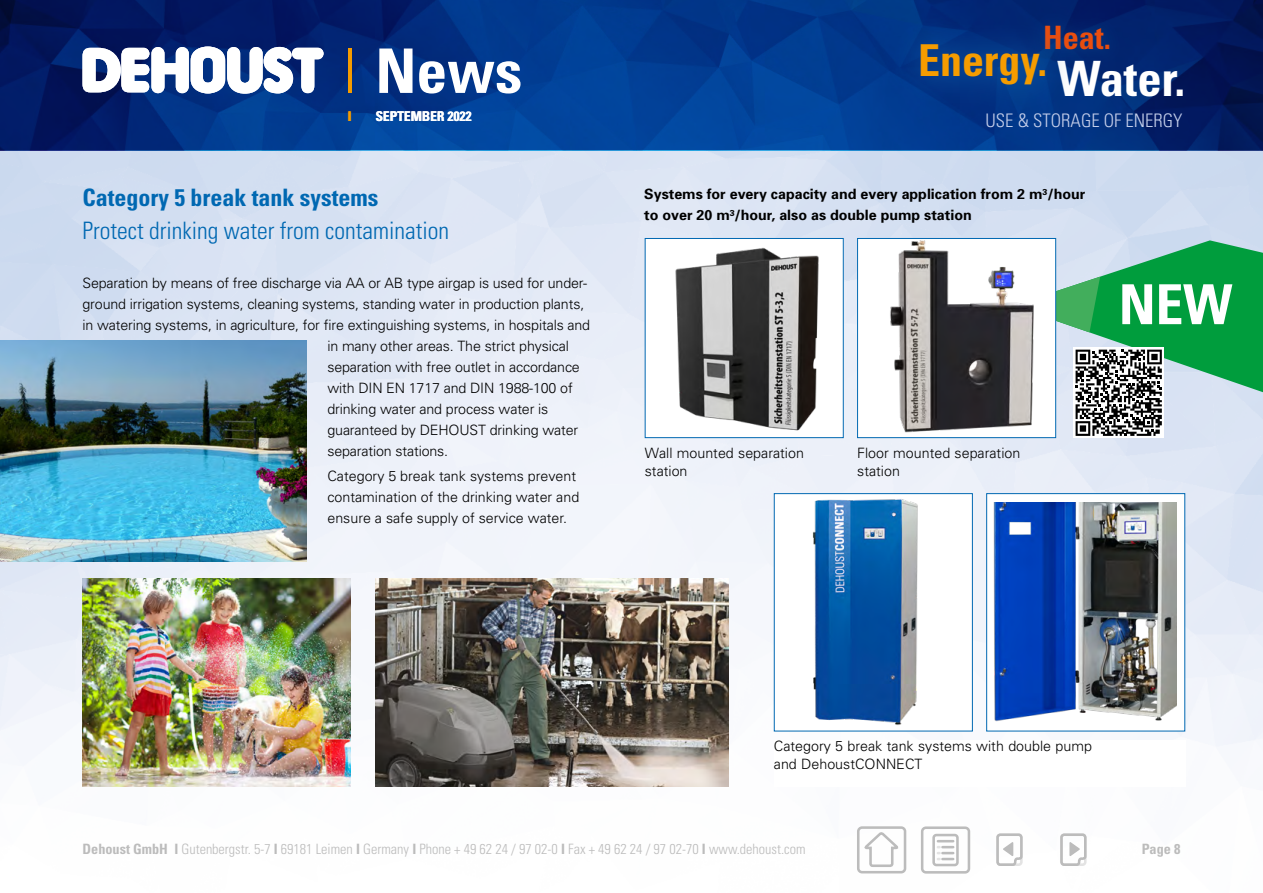
<style>
.page{position:relative;width:1263px;height:893px;background:#fff}
.page>*{position:absolute;margin:0;border:0;box-sizing:border-box;transform-origin:0 0}
.t1{font:700 condensed 61.5px "Univers";color:#fff}
.t2{font:700 condensed 55.2px "Univers";color:#fff}
.t3{font:700 condensed 48.75px "Univers";color:#fff}
.t4{font:700 condensed 43.95px "Univers";color:#f59c00}
.t5{font:700 condensed 32.25px "Univers";color:#e94e0f}
.t6{font:300 condensed 24px "Univers";color:#0068b2}
.t7{font:700 condensed 24px "Univers";color:#0068b2}
.t8{font:300 condensed 18.6px "Univers";color:#c4ceea}
.t9{font:300 14.25px/18px "Univers";letter-spacing:-.01em;color:#000}
.t10{font:300 condensed 14.25px "Univers";color:#bcbcbc}
.t11{font:700 14.25px/21px "Univers";color:#000}
.t12{font:700 condensed 14.25px "Univers";color:#bcbcbc}
.t13{font:700 condensed 13.5px "Univers";color:#fff}
.t14{font:700 condensed 13.5px "Univers";color:#f59c00}
.s1{font-weight:300;color:#f59c00}
.s2{font-weight:700}
</style>
<div class="page">
<img style="left:0;top:150px;width:1263px;height:724px">
<div style="left:986px;top:493px;width:199px;height:238px;background:#fff;border:1px solid #0068b2"></div>
<img style="left:993px;top:503px;width:184px;height:219px">
<div style="left:774px;top:740px;width:411px;height:47px;background:#fff"></div>
<div style="left:774px;top:494px;width:198px;height:237px;background:#fff"></div>
<img style="left:812px;top:499px;width:106px;height:226px">
<div style="left:774px;top:493px;width:199px;height:238px;border:1px solid #0068b2"></div>
<img style="left:82px;top:578px;width:268px;height:209px">
<img style="left:0;top:340px;width:306px;height:221px">
<img style="left:375px;top:578px;width:353px;height:209px">
<div style="left:645px;top:238px;width:198px;height:200px;background:#fff"></div>
<img style="left:675px;top:247px;width:144px;height:184px">
<div style="left:645px;top:238px;width:199px;height:200px;border:1px solid #0068b2"></div>
<img style="left:859px;top:240px;width:153px;height:196px">
<div style="left:857px;top:238px;width:199px;height:200px;border:1px solid #0068b2"></div>
<div style="left:1073px;top:347px;width:91px;height:91px;background:#fff"></div>
<svg style="left:1012px;top:240px;width:251px;height:196px"></svg>
<svg style="left:0;top:0;width:1263px;height:150px;background:#013080"></svg>
<svg style="left:83px;top:47px;width:241px;height:47px"></svg>
<div style="left:1026px;top:6px;width:103px;height:63px;background:#0e69b2;opacity:.2"></div>
<div style="left:885px;top:9px;width:195px;height:110px;background:#0e69b2;opacity:.4"></div>
<svg style="left:995px;top:832px;width:29px;height:35px"></svg>
<svg style="left:1059px;top:832px;width:29px;height:35px"></svg>
<div style="left:857px;top:826px;width:49px;height:47px;border:3px solid #bcbcbc;border-radius:4px"></div>
<svg style="left:863px;top:833px;width:37px;height:35px"></svg>
<div style="left:921px;top:826px;width:49px;height:48px;border:3px solid #bcbcbc;border-radius:4px"></div>
<div style="left:932px;top:834px;width:27px;height:32px;border:3px solid #bcbcbc;border-radius:3px"></div>
<svg style="left:938px;top:840px;width:15px;height:20px"></svg>
<h1 class="t1" style="left:343px;top:33px;width:181px"><span class="s1">I</span> News</h1>
<p class="t14" style="left:348px;top:107px;width:5px">I</p>
<p class="t13" style="left:376px;top:107px;width:97px">SEPTEMBER 2022</p>
<h3 class="t7" style="left:82px;top:183px;width:297px">Category 5 break tank systems</h3>
<h3 class="t6" style="left:82px;top:216px;width:368px">Protect drinking water from contamination</h3>
<p class="t9" style="left:82px;top:273px;width:506px">Separation by means of free discharge via AA or AB type airgap is used for under-</p>
<p class="t9" style="left:82px;top:294px;width:503px">ground irrigation systems, cleaning systems, standing water in production plants,</p>
<p class="t9" style="left:82px;top:315px;width:509px">in watering systems, in agriculture, for fire extinguishing systems, in hospitals and</p>
<p class="t9" style="left:327px;top:336px;width:243px">in many other areas. The strict physical</p>
<p class="t9" style="left:327px;top:357px;width:254px">separation with free outlet in accordance</p>
<p class="t9" style="left:327px;top:378px;width:247px">with DIN EN 1717 and DIN 1988-100 of</p>
<p class="t9" style="left:327px;top:399px;width:222px">drinking water and process water is</p>
<p class="t9" style="left:327px;top:420px;width:252px">guaranteed by DEHOUST drinking water</p>
<p class="t9" style="left:327px;top:441px;width:122px">separation stations.</p>
<p class="t9" style="left:327px;top:465px;width:253px;line-height:21px">Category 5 break tank systems prevent contamination of the drinking water and ensure a safe supply of service water.</p>
<h3 class="t5" style="left:1043px;top:18px;width:69px">Heat.</h3>
<h3 class="t3" style="left:1057px;top:48px;width:129px">Water.</h3>
<h3 class="t4" style="left:918px;top:33px;width:131px">Energy.</h3>
<h3 class="t8" style="left:985px;top:109px;width:198px">USE &amp; STORAGE OF ENERGY</h3>
<p class="t11" style="left:644px;top:183px;width:443px">Systems for every capacity and every application from 2 m³/hour to over 20 m³/hour, also as double pump station</p>
<h2 class="t2" style="left:1119px;top:271px;width:115px">NEW</h2>
<p class="t9" style="left:645px;top:444px;width:161px">Wall mounted separation station</p>
<p class="t9" style="left:857px;top:444px;width:165px">Floor mounted separation station</p>
<p class="t9" style="left:774px;top:737px;width:319px">Category 5 break tank systems with double pump and DehoustCONNECT</p>
<p class="t10" style="left:82px;top:841px;width:725px"><span class="s2">Dehoust GmbH I</span> Gutenbergstr. 5-7 <span class="s2">I</span> 69181 Leimen <span class="s2">I</span> Germany <span class="s2">I</span> Phone + 49 62 24 / 97 02-0 <span class="s2">I</span> Fax + 49 62 24 / 97 02-70 <span class="s2">I</span> www.dehoust.com</p>
<p class="t12" style="left:1142px;top:840px;width:40px">Page 8</p>
</div>
